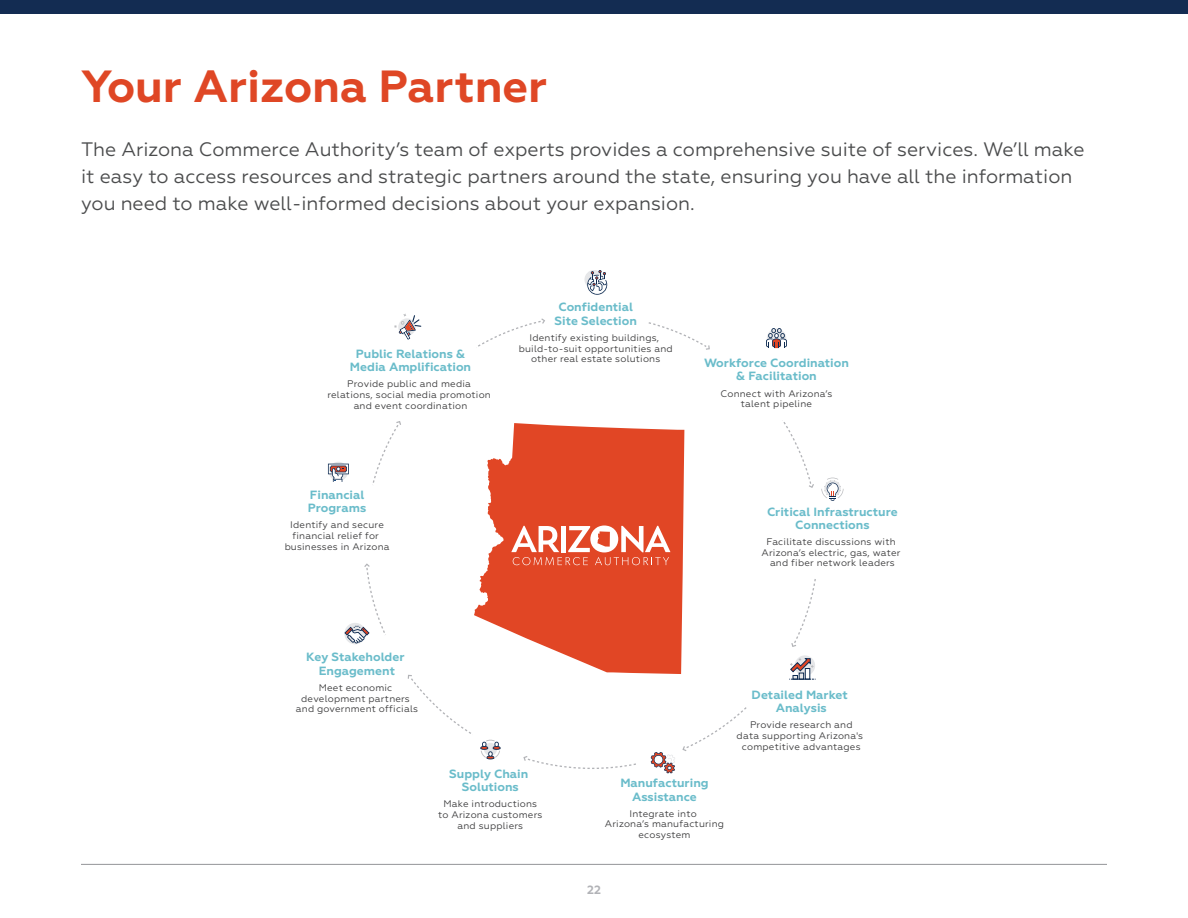
<style>
.page{position:relative;width:1188px;height:918px;background:#fff}
.page>*{position:absolute;margin:0;border:0;box-sizing:border-box;transform-origin:0 0}
.H1_Section_Header{font:700 45px "Geometria";color:#df4725}
.body_copy{font:19.5px/27px "Geometria";color:#4b4c4d}
.t1{font:700 12px/13.4px "Geometria";color:#6abcca;text-align:center}
.t2{font:700 12px "Geometria";color:#b2b3b7}
.t3{font:9.6px/10.8px "Geometria";letter-spacing:.02em;color:#3e3e3f;text-align:center}
</style>
<div class="page">
<hr style="left:81px;top:864px;width:1026px;height:1px;background:#939598">
<div style="left:0;top:0;width:1188px;height:14px;background:#132c52"></div>
<svg style="left:474px;top:423px;width:210px;height:251px;background:#e55f43"></svg>
<svg style="left:685px;top:328px;width:103px;height:100px"></svg>
<div style="left:329px;top:462px;width:19px;height:19px;background:#9aa5b3;border-radius:50%"></div>
<svg style="left:584px;top:270px;width:20px;height:19px"></svg>
<svg style="left:587px;top:270px;width:20px;height:25px"></svg>
<svg style="left:511px;top:526px;width:159px;height:39px"></svg>
<svg style="left:344px;top:619px;width:188px;height:142px"></svg>
<svg style="left:650px;top:742px;width:47px;height:32px"></svg>
<svg style="left:730px;top:610px;width:86px;height:112px"></svg>
<svg style="left:805px;top:468px;width:39px;height:127px"></svg>
<svg style="left:394px;top:314px;width:107px;height:118px"></svg>
<svg style="left:541px;top:318px;width:4px;height:6px"></svg>
<svg style="left:328px;top:464px;width:52px;height:105px"></svg>
<p class="H1_Section_Header" style="left:81px;top:60px;width:468px">Your Arizona Partner</p>
<p class="body_copy" style="left:81px;top:136px;width:1005px">The Arizona Commerce Authority’s team of experts provides a comprehensive suite of services. We’ll make it easy to access resources and strategic partners around the state, ensuring you have all the information you need to make well-informed decisions about your expansion.</p>
<p class="t1" style="left:350px;top:347px;width:123px">Public Relations &amp;<br>Media Amplification</p>
<p class="t3" style="left:327px;top:378px;width:165px">Provide public and media relations, social media promotion and event coordination</p>
<p class="t1" style="left:555px;top:301px;width:84px">Confidential<br>Site Selection</p>
<p class="t3" style="left:519px;top:332px;width:156px">Identify existing buildings, build-to-suit opportunities and other real estate solutions</p>
<p class="t1" style="left:308px;top:488px;width:60px;text-align:left">Financial<br>Programs</p>
<p class="t3" style="left:285px;top:519px;width:107px">Identify and secure financial relief for businesses in Arizona</p>
<p class="t1" style="left:704px;top:356px;width:146px">Workforce Coordination &amp; Facilitation</p>
<p class="t3" style="left:721px;top:388px;width:113px">Connect with Arizona’s talent pipeline</p>
<p class="t1" style="left:767px;top:505px;width:132px">Critical Infrastructure<br>Connections</p>
<p class="t3" style="left:762px;top:536px;width:140px">Facilitate discussions with<br>Arizona’s electric, gas, water and fiber network leaders</p>
<p class="t1" style="left:306px;top:651px;width:100px">Key Stakeholder<br>Engagement</p>
<p class="t3" style="left:296px;top:682px;width:124px">Meet economic development partners and government officials</p>
<p class="t1" style="left:752px;top:688px;width:98px">Detailed Market<br>Analysis</p>
<p class="t3" style="left:737px;top:719px;width:128px">Provide research and data supporting Arizona's competitive advantages</p>
<p class="t1" style="left:449px;top:767px;width:80px">Supply Chain<br>Solutions</p>
<p class="t3" style="left:438px;top:799px;width:106px">Make introductions to Arizona customers and suppliers</p>
<p class="t1" style="left:620px;top:776px;width:90px">Manufacturing<br>Assistance</p>
<p class="t3" style="left:605px;top:808px;width:121px">Integrate into<br>Arizona’s manufacturing ecosystem</p>
<p class="t2" style="left:587px;top:882px;width:15px">22</p>
</div>
